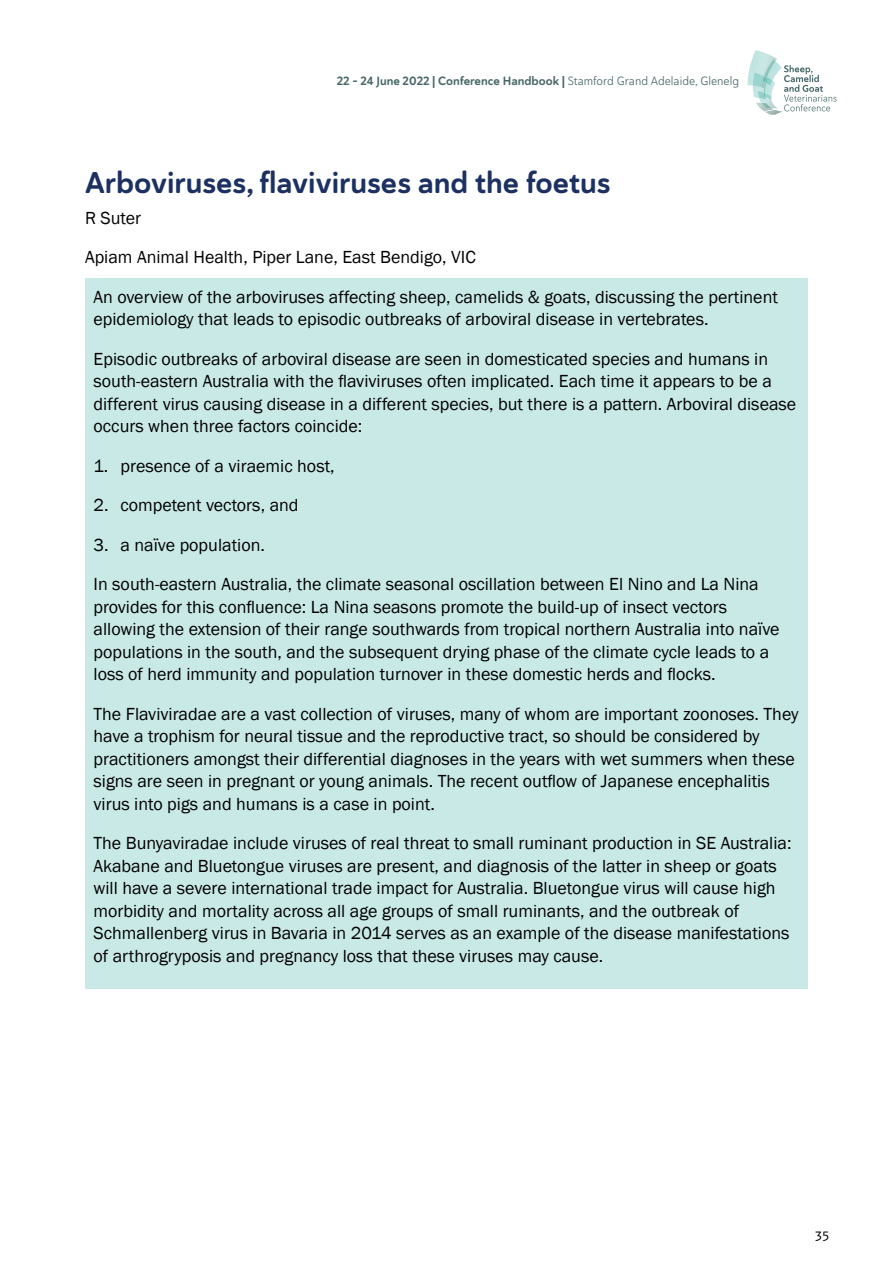
<style>
.page{position:relative;width:893px;height:1263px;background:#fff}
.page>*{position:absolute;margin:0;border:0;box-sizing:border-box;transform-origin:0 0}
.t1{font:30px "Haboro Soft Nor Bol";color:#1c3162}
.t2{font:18px/22.5px "Franklin Gothic";color:#000}
.t3{font:13.5px "Haboro Soft Nor Reg";color:#000}
.t4{font:12px "Haboro Soft Nor Bol";color:#49686a}
.s1{font-family:"Haboro Soft Nor Boo"}
</style>
<div class="page">
<svg style="left:747px;top:50px;width:89px;height:65px"></svg>
<div style="left:85px;top:278px;width:723px;height:711px;background:#c9e9e6"></div>
<p class="t4" style="left:337px;top:73px;width:404px">22 – 24 June 2022 | Conference Handbook | <span class="s1">Stamford Grand Adelaide, Glenelg</span></p>
<h1 class="t1" style="left:85px;top:162px;width:527px">Arboviruses, flaviviruses and the foetus</h1>
<p class="t2" style="left:85px;top:207px;width:58px">R Suter</p>
<p class="t2" style="left:85px;top:246px;width:392px">Apiam Animal Health, Piper Lane, East Bendigo, VIC</p>
<p class="t2" style="left:94px;top:286px;width:686px">An overview of the arboviruses affecting sheep, camelids &amp; goats, discussing the pertinent</p>
<p class="t2" style="left:94px;top:300px;width:676px;line-height:39.5px">epidemiology that leads to episodic outbreaks of arboviral disease in vertebrates.<br>Episodic outbreaks of arboviral disease are seen in domesticated species and humans in</p>
<p class="t2" style="left:94px;top:370px;width:704px">south-eastern Australia with the flaviviruses often implicated. Each time it appears to be a different virus causing disease in a different species, but there is a pattern. Arboviral disease occurs when three factors coincide:</p>
<p class="t2" style="left:94px;top:455px;width:243px">1. presence of a viraemic host,</p>
<p class="t2" style="left:94px;top:494px;width:207px">2. competent vectors, and</p>
<p class="t2" style="left:94px;top:525px;width:667px;line-height:39.5px">3. a naïve population.<br>In south-eastern Australia, the climate seasonal oscillation between El Nino and La Nina</p>
<p class="t2" style="left:94px;top:596px;width:687px">provides for this confluence: La Nina seasons promote the build-up of insect vectors allowing the extension of their range southwards from tropical northern Australia into naïve populations in the south, and the subsequent drying phase of the climate cycle leads to a loss of herd immunity and population turnover in these domestic herds and flocks.</p>
<p class="t2" style="left:94px;top:703px;width:706px">The Flaviviradae are a vast collection of viruses, many of whom are important zoonoses. They have a trophism for neural tissue and the reproductive tract, so should be considered by practitioners amongst their differential diagnoses in the years with wet summers when these signs are seen in pregnant or young animals. The recent outflow of Japanese encephalitis virus into pigs and humans is a case in point.</p>
<p class="t2" style="left:94px;top:832px;width:699px">The Bunyaviradae include viruses of real threat to small ruminant production in SE Australia:<br>Akabane and Bluetongue viruses are present, and diagnosis of the latter in sheep or goats will have a severe international trade impact for Australia. Bluetongue virus will cause high morbidity and mortality across all age groups of small ruminants, and the outbreak of Schmallenberg virus in Bavaria in 2014 serves as an example of the disease manifestations of arthrogryposis and pregnancy loss that these viruses may cause.</p>
<p class="t3" style="left:815px;top:1227px;width:16px">35</p>
</div>
